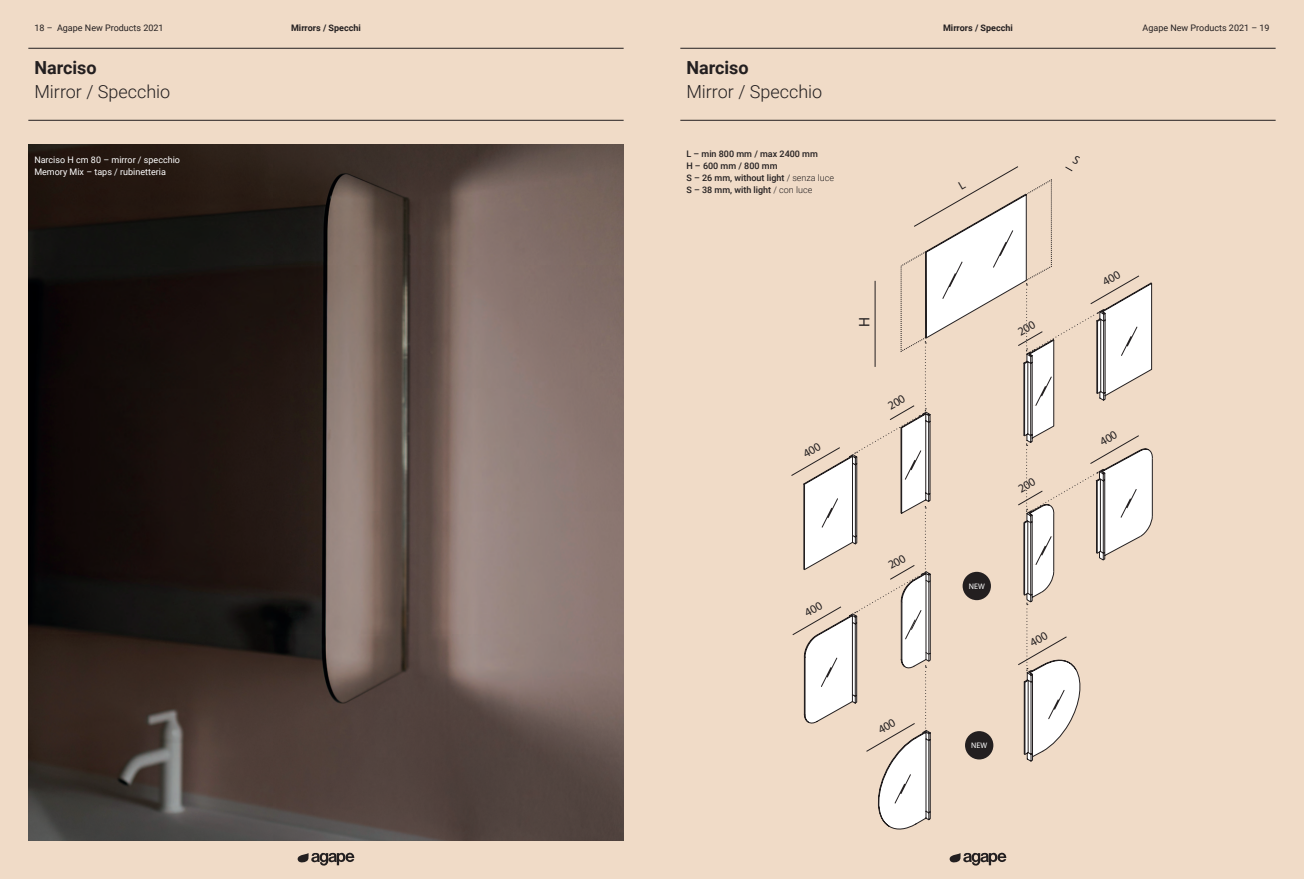
<style>
.page{position:relative;width:1304px;height:879px;background:#fff}
.page>*{position:absolute;margin:0;border:0;box-sizing:border-box;transform-origin:0 0}
.t1{font:300 18px "Roboto";color:#231f20}
.t2{font:700 18px "Roboto";color:#231f20}
.t3{font:15.3px "Myriad Pro";color:#231f20}
.t4{font:500 9px/12px "Roboto";color:#231f20}
.t5{font:9px/12px "Roboto";color:#fff}
.t6{font:9px "Roboto";color:#231f20}
.t7{font:700 9px "Roboto";color:#231f20}
.t8{font:8px "Myriad Pro";letter-spacing:.005em;color:#fff}
.s1{font-weight:300}
</style>
<div class="page">
<div style="left:0;top:0;width:652px;height:879px;background:#f0dbc7"></div>
<div style="left:652px;top:0;width:652px;height:879px;background:#f0dbc7"></div>
<img style="left:28px;top:144px;width:596px;height:696px">
<hr style="left:28px;top:48px;width:596px;height:1px;background:#231f20">
<hr style="left:28px;top:120px;width:596px;height:1px;background:#231f20">
<svg style="left:298px;top:852px;width:56px;height:14px"></svg>
<hr style="left:680px;top:48px;width:596px;height:1px;background:#231f20">
<hr style="left:680px;top:120px;width:596px;height:1px;background:#231f20">
<svg style="left:950px;top:852px;width:56px;height:14px"></svg>
<svg style="left:791px;top:166px;width:362px;height:664px"></svg>
<p class="t6" style="left:34px;top:23px;width:131px">18 – Agape New Products 2021</p>
<p class="t7" style="left:291px;top:22px;width:71px">Mirrors / Specchi</p>
<p class="t7" style="left:943px;top:22px;width:71px">Mirrors / Specchi</p>
<p class="t6" style="left:1143px;top:23px;width:129px">Agape New Products 2021 – 19</p>
<h1 class="t2" style="left:34px;top:57px;width:64px">Narciso</h1>
<h1 class="t1" style="left:34px;top:81px;width:138px">Mirror / Specchio</h1>
<p class="t5" style="left:34px;top:154px;width:147px">Narciso H cm 80 – mirror / specchio<br>Memory Mix – taps / rubinetteria</p>
<h1 class="t2" style="left:686px;top:57px;width:64px">Narciso</h1>
<h1 class="t1" style="left:686px;top:81px;width:138px">Mirror / Specchio</h1>
<p class="t4" style="left:686px;top:148px;width:149px">L – min 800 mm / max 2400 mm<br>H – 600 mm / 800 mm<br>S – 26 mm, without light <span class="s1">/ senza luce<br></span>S – 38 mm, with light <span class="s1">/ con luce</span></p>
<h2 class="t3" style="left:855px;top:327px;width:11px;rotate:-90deg">H</h2>
<p class="t8" style="left:969px;top:581px;width:18px">NEW</p>
<p class="t8" style="left:971px;top:741px;width:18px">NEW</p>
</div>
